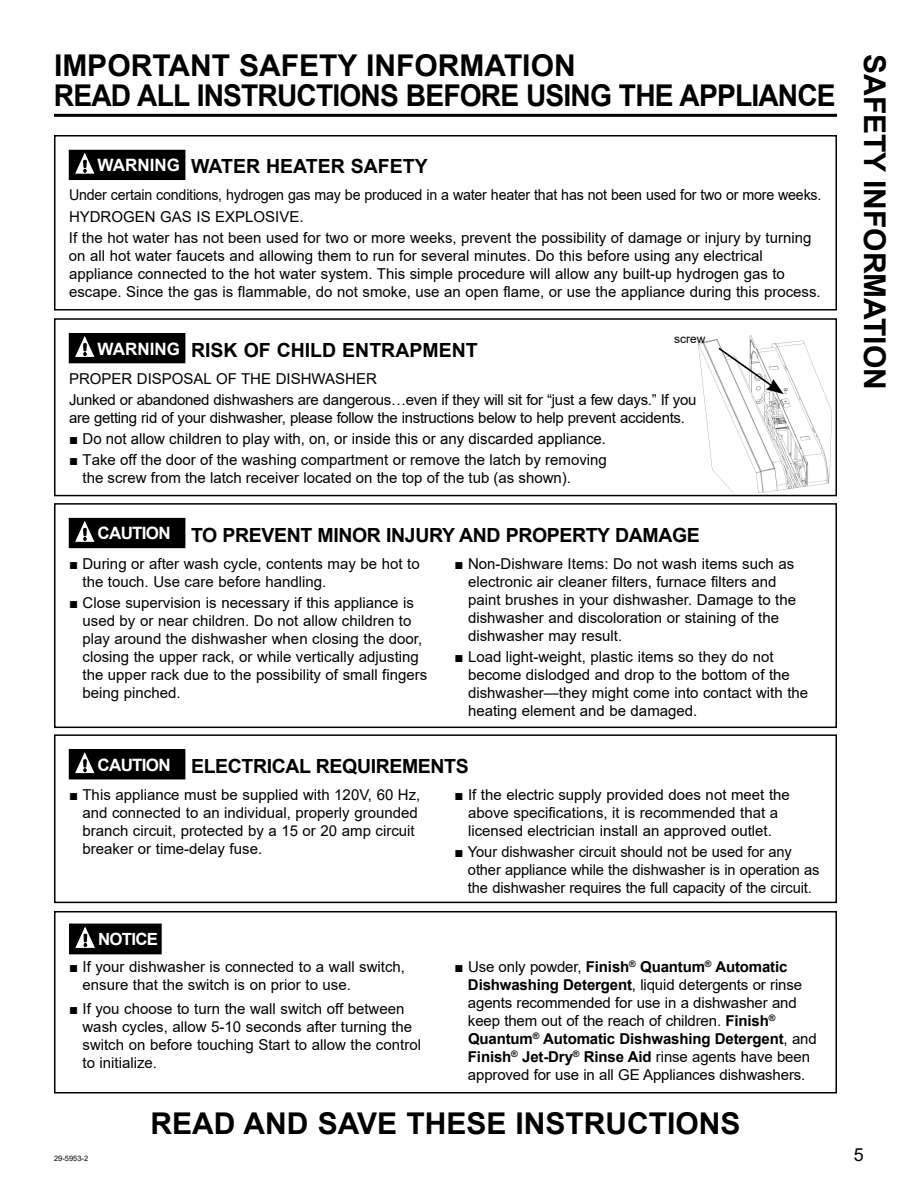
<style>
.page{position:relative;width:918px;height:1188px;background:#fff}
.page>*{position:absolute;margin:0;border:0;box-sizing:border-box;transform-origin:0 0}
.t1{font:700 30px/30px "Arial";letter-spacing:-.03em;color:#000}
.t2{font:700 30px "Arial";color:#000}
.t3{font:700 19.5px "Arial";letter-spacing:-.02em;color:#000}
.t4{font:700 19.5px "Arial";color:#000}
.t5{font:18px "Arial";color:#000}
.t6{font:700 16.8px "Arial";letter-spacing:-.045em;color:#fff}
.t7{font:15px/18px "Arial";color:#000}
.t8{font:15px/21.3px "Arial";color:#000;scale:.95 1}
.t9{font:15px/21.3px "Arial";letter-spacing:-.02em;color:#000}
.t10{font:15px "Arial";color:#000}
.t11{font:12px "Arial";color:#000}
.t12{font:7.5px "Arial";color:#000}
.s1{font-size:17.1px;color:#fff}
.s2{font-style:inherit}
.s3{font-weight:700}
</style>
<div class="page">
<hr style="left:54px;top:114px;width:783px;height:3px;background:#000">
<div style="left:69px;top:150px;width:116px;height:30px;background:#000"></div>
<svg style="left:75px;top:152px;width:20px;height:22px"></svg>
<div style="left:54px;top:135px;width:783px;height:175px;border:2px solid #000"></div>
<div style="left:69px;top:518px;width:116px;height:30px;background:#000"></div>
<svg style="left:75px;top:521px;width:20px;height:21px"></svg>
<div style="left:54px;top:503px;width:783px;height:225px;border:2px solid #000"></div>
<div style="left:69px;top:334px;width:116px;height:29px;background:#000"></div>
<div style="left:69px;top:333px;width:116px;height:30px;border:1px solid #000"></div>
<svg style="left:74px;top:334px;width:22px;height:23px"></svg>
<div style="left:54px;top:318px;width:783px;height:178px;border:2px solid #000"></div>
<div style="left:69px;top:750px;width:116px;height:29px;background:#000"></div>
<div style="left:69px;top:749px;width:116px;height:30px;border:1px solid #000"></div>
<svg style="left:74px;top:750px;width:22px;height:24px"></svg>
<div style="left:54px;top:734px;width:783px;height:169px;border:2px solid #000"></div>
<div style="left:54px;top:911px;width:783px;height:183px;border:2px solid #000"></div>
<div style="left:69px;top:924px;width:92px;height:30px;background:#000"></div>
<svg style="left:75px;top:926px;width:20px;height:22px"></svg>
<img style="left:698px;top:335px;width:134px;height:157px">
<svg style="left:719px;top:346px;width:65px;height:48px"></svg>
<h1 class="t1" style="left:54px;top:51px;width:783px">IMPORTANT SAFETY INFORMATION<br>READ ALL INSTRUCTIONS BEFORE USING THE APPLIANCE</h1>
<h2 class="t4" style="left:98px;top:153px;width:332px"><span class="s1">WARNING</span> WATER HEATER SAFETY</h2>
<p class="t8" style="left:69px;top:184px;width:794px">Under certain conditions, hydrogen gas may be produced in a water heater that has not been used for two or more weeks.<br>HYDROGEN GAS IS EXPLOSIVE.<br>If the hot water has not been used for two or more weeks, prevent the possibility of damage or injury by turning</p>
<p class="t7" style="left:69px;top:247px;width:753px">on all hot water faucets and allowing them to run for several minutes. Do this before using any electrical appliance connected to the hot water system. This simple procedure will allow any built-up hydrogen gas to escape. Since the gas is flammable, do not smoke, use an open flame, or use the appliance during this process.</p>
<p class="t11" style="left:674px;top:331px;width:33px">screw</p>
<h2 class="t4" style="left:98px;top:336px;width:382px"><span class="s1">WARNING</span> RISK OF CHILD ENTRAPMENT</h2>
<p class="t9" style="left:69px;top:368px;width:629px">PROPER DISPOSAL OF THE DISHWASHER<br>Junked or abandoned dishwashers are dangerous…even if they will sit for “just a few days.” If you</p>
<p class="t9" style="left:69px;top:407px;width:617px">are getting rid of your dishwasher, please follow the instructions below to help prevent accidents.</p>
<p class="t10" style="left:69px;top:429px;width:539px"><span class="s2">■</span> Do not allow children to play with, on, or inside this or any discarded appliance.</p>
<p class="t7" style="left:83px;top:451px;width:526px;text-indent:-14px">■ Take off the door of the washing compartment or remove the latch by removing the screw from the latch receiver located on the top of the tub (as shown).</p>
<h2 class="t3" style="left:98px;top:521px;width:604px"><span class="s1">CAUTION</span> TO PREVENT MINOR INJURY AND PROPERTY DAMAGE</h2>
<p class="t7" style="left:83px;top:554px;width:339px;text-indent:-14px">■ During or after wash cycle, contents may be hot to the touch. Use care before handling.</p>
<p class="t7" style="left:83px;top:593px;width:346px;text-indent:-14px">■ Close supervision is necessary if this appliance is used by or near children. Do not allow children to play around the dishwasher when closing the door, closing the upper rack, or while vertically adjusting the upper rack due to the possibility of small fingers being pinched.</p>
<p class="t7" style="left:468px;top:554px;width:330px;text-indent:-13px">■ Non-Dishware Items: Do not wash items such as electronic air cleaner filters, furnace filters and paint brushes in your dishwasher. Damage to the dishwasher and discoloration or staining of the dishwasher may result.</p>
<p class="t7" style="left:468px;top:647px;width:342px;text-indent:-14px">■ Load light-weight, plastic items so they do not become dislodged and drop to the bottom of the dishwasher—they might come into contact with the heating element and be damaged.</p>
<h2 class="t3" style="left:98px;top:752px;width:373px"><span class="s1">CAUTION</span> ELECTRICAL REQUIREMENTS</h2>
<p class="t7" style="left:83px;top:785px;width:339px;text-indent:-14px">■ This appliance must be supplied with 120V, 60 Hz, and connected to an individual, properly grounded branch circuit, protected by a 15 or 20 amp circuit breaker or time-delay fuse.</p>
<p class="t7" style="left:455px;top:785px;width:337px;text-align:center">■ If the electric supply provided does not meet the above specifications, it is recommended that a licensed electrician install an approved outlet.</p>
<p class="t7" style="left:468px;top:843px;width:353px;text-indent:-13px">■ Your dishwasher circuit should not be used for any other appliance while the dishwasher is in operation as the dishwasher requires the full capacity of the circuit.</p>
<p class="t6" style="left:98px;top:928px;width:61px">NOTICE</p>
<p class="t7" style="left:82px;top:957px;width:324px;text-indent:-14px">■ If your dishwasher is connected to a wall switch, ensure that the switch is on prior to use.</p>
<p class="t7" style="left:82px;top:1000px;width:340px;text-indent:-14px">■ If you choose to turn the wall switch off between wash cycles, allow 5-10 seconds after turning the switch on before touching Start to allow the control to initialize.</p>
<p class="t7" style="left:468px;top:957px;width:350px;text-indent:-13px">■ Use only powder, <span class="s3">Finish</span><sup>®</sup> <span class="s3">Quantum</span><sup>®</sup> <span class="s3">Automatic Dishwashing Detergent</span>, liquid detergents or rinse agents recommended for use in a dishwasher and keep them out of the reach of children. <span class="s3">Finish</span><sup>® </sup><span class="s3">Quantum</span><sup>®</sup> <span class="s3">Automatic Dishwashing Detergent</span>, and <span class="s3">Finish</span><sup>®</sup> <span class="s3">Jet-Dry</span><sup>®</sup> <span class="s3">Rinse Aid</span> rinse agents have been approved for use in all GE Appliances dishwashers.</p>
<h1 class="t2" style="left:150px;top:1102px;width:592px">READ AND SAVE THESE INSTRUCTIONS</h1>
<h1 class="t2" style="left:896px;top:54px;width:337px;rotate:90deg">SAFETY INFORMATION</h1>
<p class="t12" style="left:54px;top:1153px;width:36px">29-5953-2</p>
<p class="t5" style="left:854px;top:1142px;width:12px">5</p>
</div>
